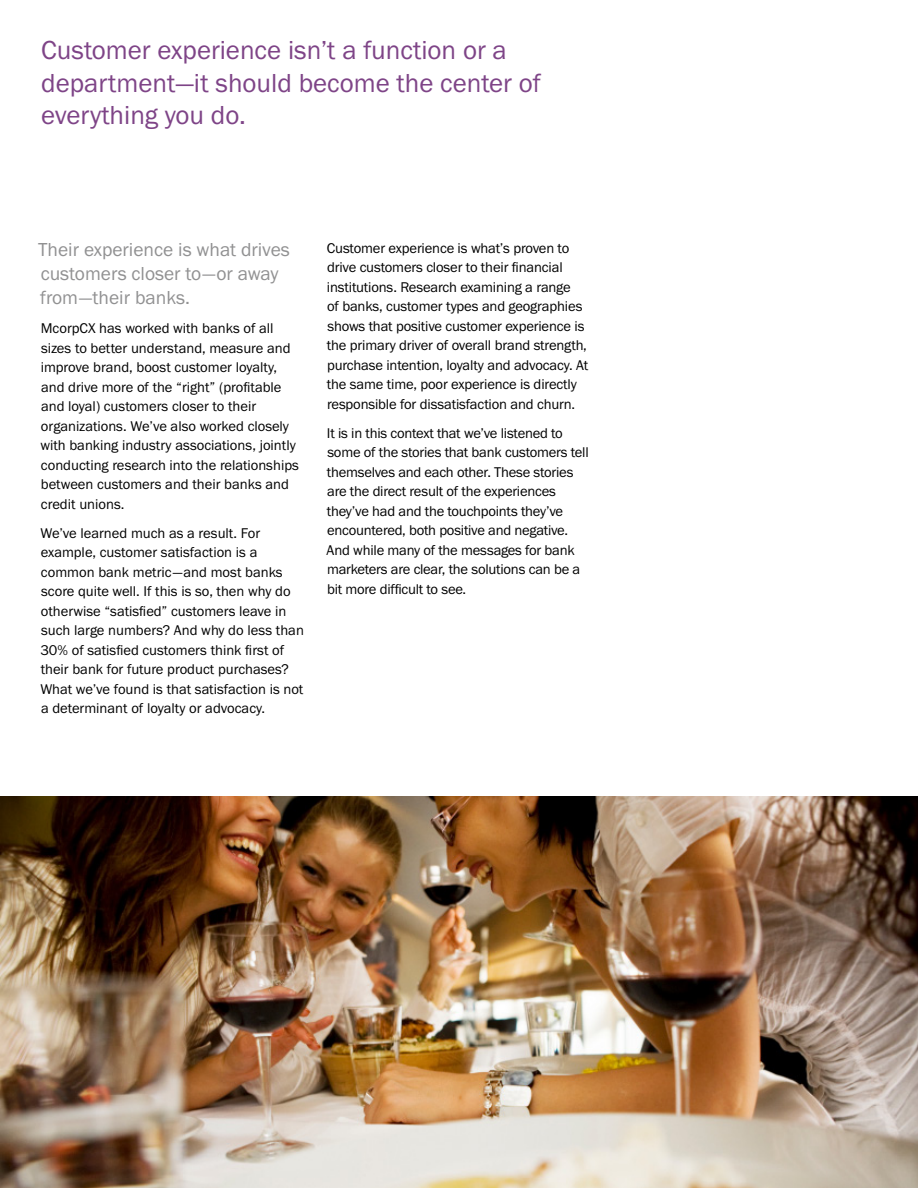
<style>
.page{position:relative;width:918px;height:1188px;background:#fff}
.page>*{position:absolute;margin:0;border:0;box-sizing:border-box;transform-origin:0 0}
.t1{font:27px/33px "Franklin Gothic URW Boo";color:#7e4487}
.t2{font:19.5px/24px "Franklin Gothic URW Boo";color:#919192}
.t3{font:14.7px/19.5px "Franklin Gothic URW Boo";letter-spacing:-.01em;color:#000}
</style>
<div class="page">
<img style="left:0;top:796px;width:918px;height:392px">
<h1 class="t1" style="left:41px;top:33px;width:501px">Customer experience isn’t a function or a department—it should become the center of everything you do.</h1>
<h2 class="t2" style="left:38px;top:237px;width:253px">Their experience is what drives customers closer to—or away from—their banks.</h2>
<p class="t3" style="left:41px;top:318px;width:260px">McorpCX has worked with banks of all sizes to better understand, measure and improve brand, boost customer loyalty, and drive more of the “right” (profitable and loyal) customers closer to their organizations. We’ve also worked closely with banking industry associations, jointly conducting research into the relationships between customers and their banks and credit unions.</p>
<p class="t3" style="left:40px;top:523px;width:265px">We’ve learned much as a result. For example, customer satisfaction is a common bank metric—and most banks score quite well. If this is so, then why do otherwise “satisfied” customers leave in such large numbers? And why do less than 30% of satisfied customers think first of their bank for future product purchases?<br>What we’ve found is that satisfaction is not a determinant of loyalty or advocacy.</p>
<p class="t3" style="left:327px;top:238px;width:263px">Customer experience is what’s proven to drive customers closer to their financial institutions. Research examining a range<br>of banks, customer types and geographies shows that positive customer experience is the primary driver of overall brand strength, purchase intention, loyalty and advocacy. At the same time, poor experience is directly responsible for dissatisfaction and churn.</p>
<p class="t3" style="left:327px;top:423px;width:264px">It is in this context that we’ve listened to some of the stories that bank customers tell themselves and each other. These stories are the direct result of the experiences they’ve had and the touchpoints they’ve encountered, both positive and negative.<br>And while many of the messages for bank marketers are clear, the solutions can be a bit more difficult to see.</p>
</div>
